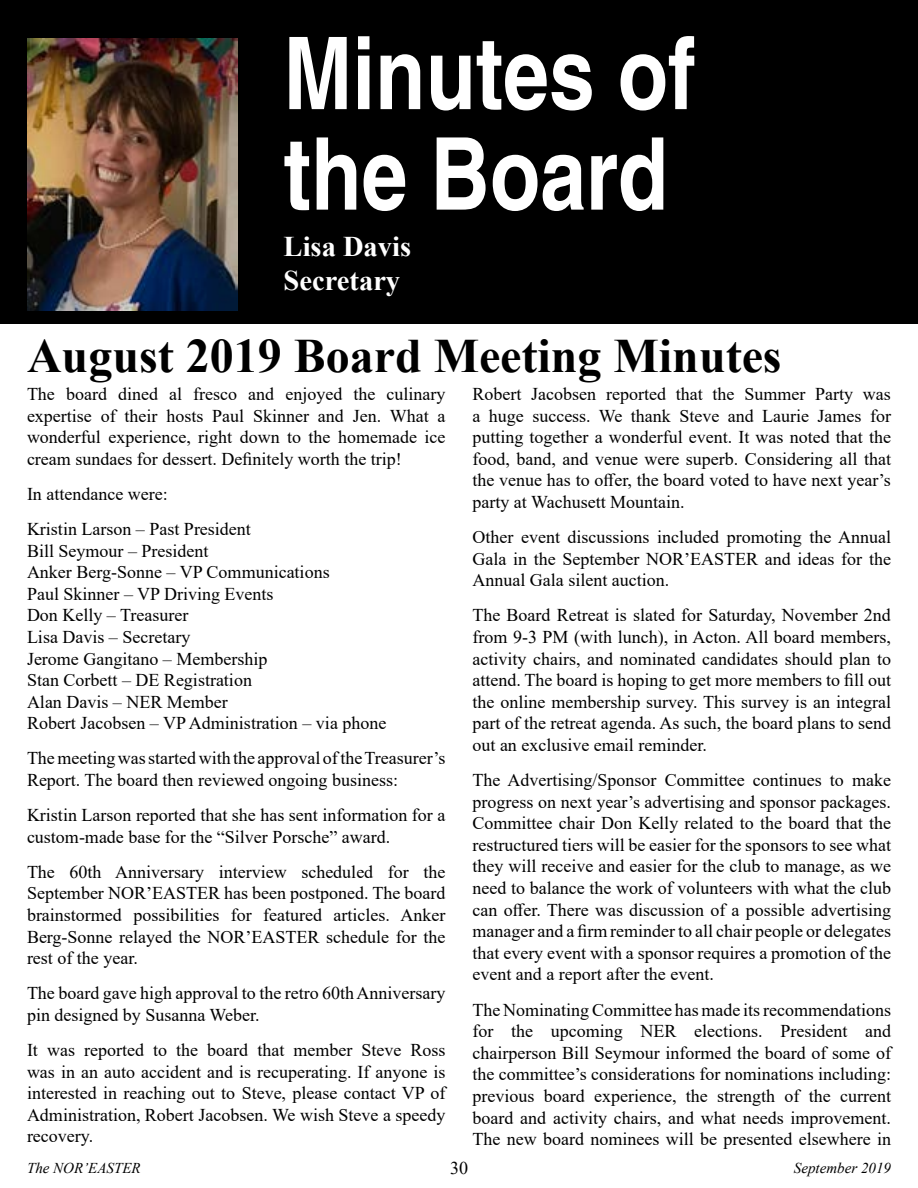
<style>
.page{position:relative;width:918px;height:1188px;background:#fff}
.page>*{position:absolute;margin:0;border:0;box-sizing:border-box;transform-origin:0 0}
.t1{font:700 100.5px/100.5px "Nimbus San Con L";color:#fff}
.t2{font:700 48px "Times New Roman";color:#000}
.t3{font:700 28.5px/34.2px "Times New Roman";color:#fff}
.t4{font:18px/21.6px "Times New Roman";color:#000;text-align:justify}
.t5{font:italic 15px "Times New Roman";color:#000}
</style>
<div class="page">
<div style="left:0;top:0;width:918px;height:324px;background:#000"></div>
<img style="left:27px;top:38px;width:211px;height:272px">
<h1 class="t1" style="left:284px;top:19px;width:413px">Minutes of the Board</h1>
<h3 class="t3" style="left:284px;top:228px;width:129px">Lisa Davis<br>Secretary</h3>
<h2 class="t2" style="left:27px;top:321px;width:756px">August 2019 Board Meeting Minutes</h2>
<p class="t4" style="left:27px;top:383px;width:420px">The board dined al fresco and enjoyed the culinary expertise of their hosts Paul Skinner and Jen. What a wonderful experience, right down to the homemade ice cream sundaes for dessert. Definitely worth the trip!</p>
<p class="t4" style="left:27px;top:476px;width:225px;line-height:35.1px">In attendance were:<br>Kristin Larson – Past President</p>
<p class="t4" style="left:27px;top:539px;width:361px;text-align:left">Bill Seymour – President<br>Anker Berg-Sonne – VP Communications<br>Paul Skinner – VP Driving Events<br>Don Kelly – Treasurer<br>Lisa Davis – Secretary<br>Jerome Gangitano – Membership<br>Stan Corbett – DE Registration<br>Alan Davis – NER Member<br>Robert Jacobsen – VP Administration – via phone</p>
<p class="t4" style="left:27px;top:747px;width:420px">The meeting was started with the approval of the Treasurer’s<br>Report. The board then reviewed ongoing business:</p>
<p class="t4" style="left:27px;top:804px;width:420px">Kristin Larson reported that she has sent information for a custom-made base for the “Silver Porsche” award.</p>
<p class="t4" style="left:27px;top:860px;width:420px">The 60th Anniversary interview scheduled for the September NOR’EASTER has been postponed. The board brainstormed possibilities for featured articles. Anker Berg-Sonne relayed the NOR’EASTER schedule for the rest of the year.</p>
<p class="t4" style="left:27px;top:982px;width:420px">The board gave high approval to the retro 60th Anniversary pin designed by Susanna Weber.</p>
<p class="t4" style="left:27px;top:1039px;width:420px">It was reported to the board that member Steve Ross was in an auto accident and is recuperating. If anyone is interested in reaching out to Steve, please contact VP of Administration, Robert Jacobsen. We wish Steve a speedy recovery.</p>
<p class="t4" style="left:472px;top:383px;width:420px">Robert Jacobsen reported that the Summer Party was a huge success. We thank Steve and Laurie James for putting together a wonderful event. It was noted that the food, band, and venue were superb. Considering all that the venue has to offer, the board voted to have next year’s party at Wachusett Mountain.</p>
<p class="t4" style="left:472px;top:526px;width:420px">Other event discussions included promoting the Annual Gala in the September NOR’EASTER and ideas for the Annual Gala silent auction.</p>
<p class="t4" style="left:472px;top:604px;width:420px">The Board Retreat is slated for Saturday, November 2nd from 9-3 PM (with lunch), in Acton. All board members, activity chairs, and nominated candidates should plan to attend. The board is hoping to get more members to fill out the online membership survey. This survey is an integral part of the retreat agenda. As such, the board plans to send out an exclusive email reminder.</p>
<p class="t4" style="left:472px;top:769px;width:420px">The Advertising/Sponsor Committee continues to make progress on next year’s advertising and sponsor packages.<br>Committee chair Don Kelly related to the board that the restructured tiers will be easier for the sponsors to see what they will receive and easier for the club to manage, as we need to balance the work of volunteers with what the club can offer. There was discussion of a possible advertising manager and a firm reminder to all chair people or delegates that every event with a sponsor requires a promotion of the event and a report after the event.</p>
<p class="t4" style="left:472px;top:998px;width:420px">The Nominating Committee has made its recommendations for the upcoming NER elections. President and chairperson Bill Seymour informed the board of some of the committee’s considerations for nominations including: previous board experience, the strength of the current board and activity chairs, and what needs improvement.<br>The new board nominees will be presented elsewhere in</p>
<p class="t5" style="left:27px;top:1158px;width:115px">The NOR’EASTER</p>
<p class="t4" style="left:450px;top:1157px;width:19px">30</p>
<p class="t5" style="left:794px;top:1158px;width:99px">September 2019</p>
</div>
